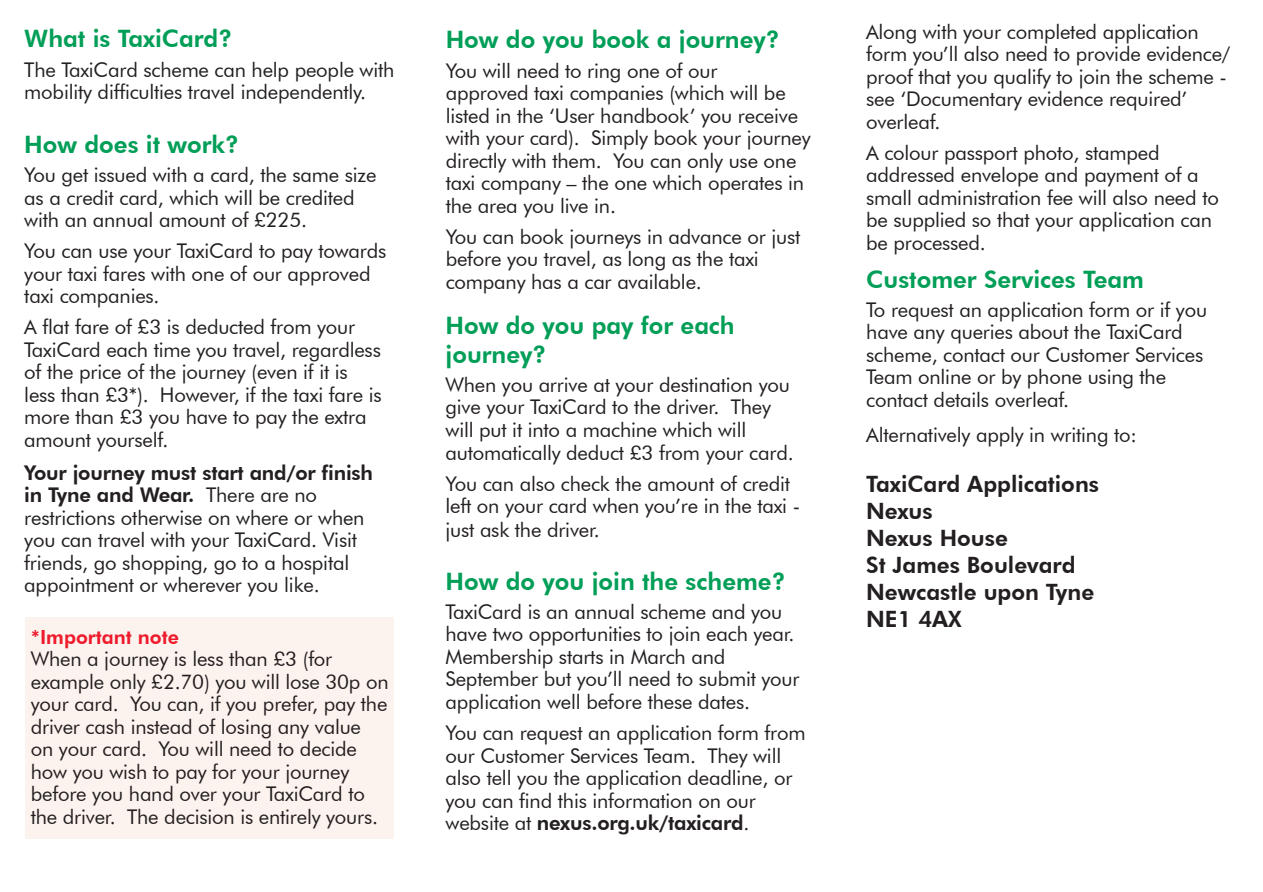
<style>
.page{position:relative;width:1263px;height:892px;background:#fff}
.page>*{position:absolute;margin:0;border:0;box-sizing:border-box;transform-origin:0 0}
.t1{font:800 24px "Futura BT";color:#009e57}
.t2{font:800 22.5px "Futura BT";color:#231f20}
.t3{font:20.25px/22.5px "Futura BT";letter-spacing:-.01em;color:#231f20}
.t4{font:800 19.5px "Futura BT";color:#ee1b2c}
.s1{font-weight:800}
</style>
<div class="page">
<div style="left:25px;top:618px;width:368px;height:221px;background:#fdf3ee"></div>
<p class="t1" style="left:24px;top:24px;width:209px">What is TaxiCard?</p>
<p class="t3" style="left:24px;top:58px;width:372px">The TaxiCard scheme can help people with mobility difficulties travel independently.</p>
<p class="t1" style="left:24px;top:130px;width:216px">How does it work?</p>
<p class="t3" style="left:24px;top:163px;width:354px">You get issued with a card, the same size as a credit card, which will be credited with an annual amount of £225.</p>
<p class="t3" style="left:24px;top:239px;width:364px">You can use your TaxiCard to pay towards your taxi fares with one of our approved taxi companies.</p>
<p class="t3" style="left:24px;top:315px;width:359px">A flat fare of £3 is deducted from your TaxiCard each time you travel, regardless of the price of the journey (even if it is less than £3*). However, if the taxi fare is more than £3 you have to pay the extra amount yourself.</p>
<p class="t3" style="left:24px;top:461px;width:350px"><span class="s1">Your journey must start and/or finish in Tyne and Wear.</span> There are no restrictions otherwise on where or when you can travel with your TaxiCard. Visit friends, go shopping, go to a hospital appointment or wherever you like.</p>
<p class="t4" style="left:31px;top:625px;width:150px">*Important note</p>
<p class="t3" style="left:31px;top:647px;width:359px">When a journey is less than £3 (for example only £2.70) you will lose 30p on your card. You can, if you prefer, pay the driver cash instead of losing any value on your card. You will need to decide how you wish to pay for your journey before you hand over your TaxiCard to the driver. The decision is entirely yours.</p>
<p class="t1" style="left:446px;top:25px;width:336px">How do you book a journey?</p>
<p class="t3" style="left:446px;top:59px;width:366px">You will need to ring one of our<br>approved taxi companies (which will be listed in the ‘User handbook’ you receive with your card). Simply book your journey directly with them. You can only use one taxi company – the one which operates in the area you live in.</p>
<p class="t3" style="left:446px;top:225px;width:356px">You can book journeys in advance or just before you travel, as long as the taxi company has a car available.</p>
<p class="t1" style="left:446px;top:311px;width:291px">How do you pay for each</p>
<p class="t1" style="left:446px;top:339px;width:102px">journey?</p>
<p class="t3" style="left:446px;top:373px;width:350px">When you arrive at your destination you give your TaxiCard to the driver. They will put it into a machine which will automatically deduct £3 from your card.</p>
<p class="t3" style="left:446px;top:471px;width:356px;line-height:23.2px">You can also check the amount of credit left on your card when you’re in the taxi - just ask the driver.</p>
<p class="t1" style="left:446px;top:566px;width:341px">How do you join the scheme?</p>
<p class="t3" style="left:446px;top:600px;width:356px">TaxiCard is an annual scheme and you have two opportunities to join each year.<br>Membership starts in March and September but you’ll need to submit your application well before these dates.</p>
<p class="t3" style="left:446px;top:721px;width:362px">You can request an application form from our Customer Services Team. They will also tell you the application deadline, or you can find this information on our website at <span class="s1">nexus.org.uk/taxicard</span>.</p>
<p class="t3" style="left:866px;top:20px;width:366px">Along with your completed application form you’ll also need to provide evidence/ proof that you qualify to join the scheme - see ‘Documentary evidence required’ overleaf.</p>
<p class="t3" style="left:866px;top:141px;width:354px">A colour passport photo, stamped addressed envelope and payment of a small administration fee will also need to be supplied so that your application can be processed.</p>
<p class="t1" style="left:866px;top:264px;width:279px">Customer Services Team</p>
<p class="t3" style="left:866px;top:298px;width:342px">To request an application form or if you have any queries about the TaxiCard scheme, contact our Customer Services Team online or by phone using the contact details overleaf.</p>
<p class="t3" style="left:866px;top:423px;width:272px">Alternatively apply in writing to:</p>
<p class="t2" style="left:866px;top:470px;width:234px">TaxiCard Applications</p>
<p class="t2" style="left:866px;top:497px;width:68px">Nexus</p>
<p class="t2" style="left:866px;top:524px;width:143px">Nexus House</p>
<p class="t2" style="left:866px;top:551px;width:211px">St James Boulevard</p>
<p class="t2" style="left:866px;top:578px;width:230px">Newcastle upon Tyne</p>
<p class="t2" style="left:866px;top:605px;width:97px">NE1 4AX</p>
</div>
